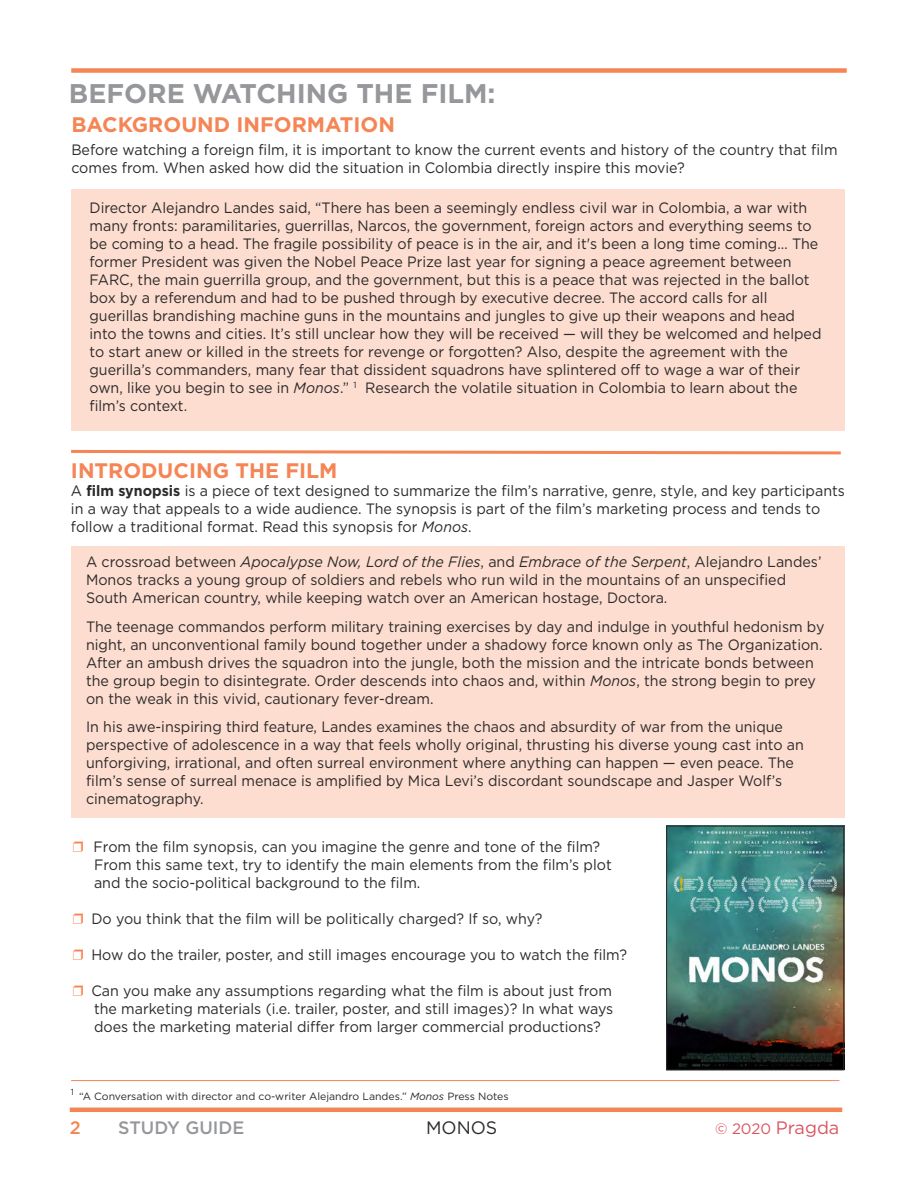
<style>
.page{position:relative;width:918px;height:1188px;background:#fff}
.page>*{position:absolute;margin:0;border:0;box-sizing:border-box;transform-origin:0 0}
.t1{font:700 27px "Gotham HTF";color:#95979a}
.t2{font:700 21px "Gotham HTF";color:#f58555}
.t3{font:18px "Gotham HTF";color:#da5560}
.t4{font:500 18px "Gotham HTF";color:#95979a}
.t5{font:18px "Gotham HTF";color:#2b292a}
.t6{font:500 18px "Gotham HTF";color:#f58555}
.t7{font:15px/18px "Gotham HTF";color:#2b292a;scale:.95 1}
.t8{font:10.5px "Gotham HTF";color:#2b292a}
.t9{font:8.7px "Gotham HTF";color:#2b292a}
.s1{font-style:italic}
.s2{font-weight:700}
.s3{color:#f58555}
.s4{font-size:15px}
</style>
<div class="page">
<img style="left:668px;top:828px;width:174px;height:241px">
<div style="left:666px;top:826px;width:178px;height:245px;border:1px solid #2b292a"></div>
<div style="left:71px;top:189px;width:774px;height:242px;background:#fcddcf"></div>
<div style="left:72px;top:546px;width:773px;height:272px;background:#fcddcf"></div>
<div style="left:71px;top:68px;width:776px;height:5px;background:#f58555"></div>
<hr style="left:70px;top:1108px;width:772px;height:4px;background:#f58555">
<svg style="left:71px;top:449px;width:770px;height:6px"></svg>
<hr style="left:71px;top:1080px;width:768px;height:1px;background:#f58555">
<h1 class="t1" style="left:69px;top:82px;width:428px">BEFORE WATCHING THE FILM:</h1>
<h2 class="t2" style="left:71px;top:116px;width:325px">BACKGROUND INFORMATION</h2>
<p class="t7" style="left:71px;top:141px;width:808px">Before watching a foreign film, it is important to know the current events and history of the country that film comes from. When asked how did the situation in Colombia directly inspire this movie?</p>
<p class="t7" style="left:90px;top:200px;width:772px">Director Alejandro Landes said, “There has been a seemingly endless civil war in Colombia, a war with many fronts: paramilitaries, guerrillas, Narcos, the government, foreign actors and everything seems to be coming to a head. The fragile possibility of peace is in the air, and it's been a long time coming… The former President was given the Nobel Peace Prize last year for signing a peace agreement between FARC, the main guerrilla group, and the government, but this is a peace that was rejected in the ballot box by a referendum and had to be pushed through by executive decree. The accord calls for all guerillas brandishing machine guns in the mountains and jungles to give up their weapons and head into the towns and cities. It’s still unclear how they will be received — will they be welcomed and helped to start anew or killed in the streets for revenge or forgotten? Also, despite the agreement with the guerilla’s commanders, many fear that dissident squadrons have splintered off to wage a war of their own, like you begin to see in <span class="s1">Monos</span>.” <sup>1</sup> Research the volatile situation in Colombia to learn about the film’s context.</p>
<h2 class="t2" style="left:71px;top:461px;width:268px">INTRODUCING THE FILM</h2>
<p class="t7" style="left:71px;top:482px;width:816px">A <span class="s2">film synopsis</span> is a piece of text designed to summarize the film’s narrative, genre, style, and key participants in a way that appeals to a wide audience. The synopsis is part of the film’s marketing process and tends to follow a traditional format. Read this synopsis for <span class="s1">Monos</span>.</p>
<p class="t7" style="left:86px;top:554px;width:776px">A crossroad between <span class="s1">Apocalypse Now, Lord of the Flies</span>, and <span class="s1">Embrace of the Serpent</span>, Alejandro Landes’<br>Monos tracks a young group of soldiers and rebels who run wild in the mountains of an unspecified<br>South American country, while keeping watch over an American hostage, Doctora.</p>
<p class="t7" style="left:86px;top:618px;width:779px">The teenage commandos perform military training exercises by day and indulge in youthful hedonism by night, an unconventional family bound together under a shadowy force known only as The Organization.<br>After an ambush drives the squadron into the jungle, both the mission and the intricate bonds between the group begin to disintegrate. Order descends into chaos and, within <span class="s1">Monos</span>, the strong begin to prey on the weak in this vivid, cautionary fever-dream.</p>
<p class="t7" style="left:86px;top:719px;width:757px">In his awe-inspiring third feature, Landes examines the chaos and absurdity of war from the unique perspective of adolescence in a way that feels wholly original, thrusting his diverse young cast into an unforgiving, irrational, and often surreal environment where anything can happen — even peace. The film’s sense of surreal menace is amplified by Mica Levi’s discordant soundscape and Jasper Wolf’s cinematography.</p>
<p class="t7" style="left:94px;top:838px;width:546px;text-indent:-21px"><span class="s3">❒</span> From the film synopsis, can you imagine the genre and tone of the film?<br>From this same text, try to identify the main elements from the film’s plot and the socio-political background to the film.</p>
<p class="t7" style="left:73px;top:910px;width:496px"><span class="s3">❒</span> Do you think that the film will be politically charged? If so, why?</p>
<p class="t7" style="left:73px;top:946px;width:585px"><span class="s3">❒</span> How do the trailer, poster, and still images encourage you to watch the film?</p>
<p class="t7" style="left:94px;top:982px;width:548px;text-align:justify;text-indent:-21px"><span class="s3">❒</span> Can you make any assumptions regarding what the film is about just from the marketing materials (i.e. trailer, poster, and still images)? In what ways does the marketing material differ from larger commercial productions?</p>
<p class="t9" style="left:71px;top:1088px;width:5px">1</p>
<p class="t8" style="left:79px;top:1091px;width:431px">“A Conversation with director and co-writer Alejandro Landes.” <span class="s1">Monos</span> Press Notes</p>
<p class="t6" style="left:70px;top:1117px;width:12px">2</p>
<p class="t4" style="left:118px;top:1117px;width:128px">STUDY GUIDE</p>
<p class="t5" style="left:426px;top:1120px;width:73px">MONOS</p>
<p class="t3" style="left:715px;top:1120px;width:126px"><span class="s4">© 2020</span> Pragda</p>
</div>
